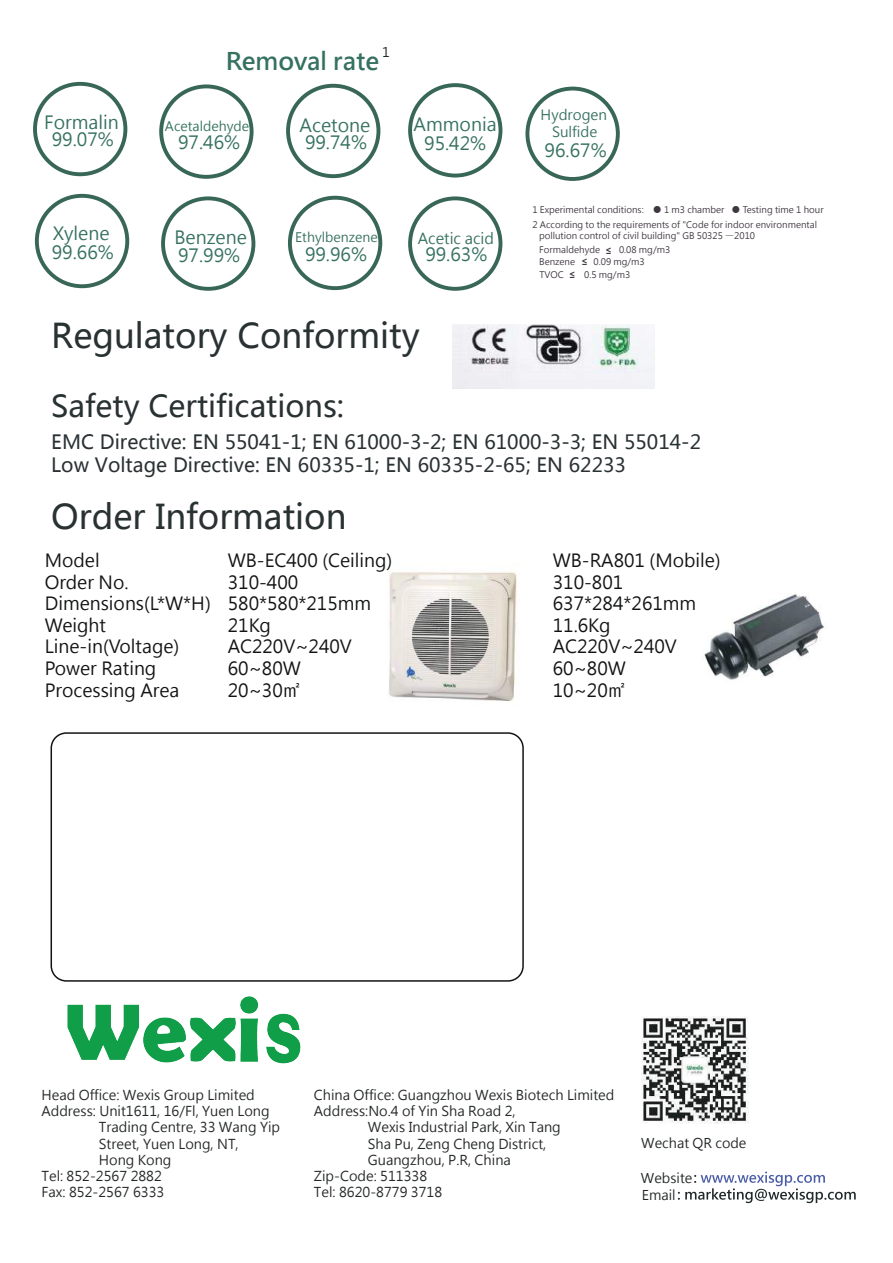
<style>
.page{position:relative;width:893px;height:1263px;background:#fff}
.page>*{position:absolute;margin:0;border:0;box-sizing:border-box;transform-origin:0 0}
.t1{font:33.75px "Microsoft Ya Hei";color:#293133}
.t2{font:30px "Microsoft Ya Hei";color:#293133}
.t3{font:700 24.15px "Microsoft Jheng Hei";color:#367160}
.t4{font:19.5px/23.4px "Microsoft Ya Hei";color:#293133}
.t5{font:18.15px/17.4px "Microsoft Jheng Hei";color:#367160;text-align:center}
.t6{font:18px/21.6px "Microsoft Jheng Hei";color:#121314}
.t7{font:15px "Microsoft Jheng Hei";color:#367160}
.t8{font:14.1px/16.8px "Microsoft Jheng Hei";color:#367160;text-align:center}
.t9{font:13.5px "Microsoft Jheng Hei";color:#242728}
.t10{font:13.35px/16.8px "Microsoft Jheng Hei";color:#242727}
.t11{font:13.2px "Microsoft Jheng Hei";color:#242627}
.t12{font:13.05px "Microsoft Jheng Hei";color:#367160}
.t13{font:9px/12.8px "Microsoft Jheng Hei";color:#403842}
.t14{font:9px "Microsoft Jheng Hei";color:#3f3740}
.s1{font-family:"Arial";font-weight:700}
</style>
<div class="page">
<img style="left:388px;top:563px;width:131px;height:138px">
<svg style="left:678px;top:1171px;width:178px;height:32px"></svg>
<img style="left:641px;top:1016px;width:108px;height:108px">
<img style="left:67px;top:996px;width:234px;height:68px">
<div style="left:51px;top:732px;width:473px;height:250px;border:2px solid #121314;border-radius:15px"></div>
<img style="left:453px;top:324px;width:201px;height:65px">
<svg style="left:33px;top:82px;width:94px;height:94px"></svg>
<div style="left:37px;top:86px;width:86px;height:86px;background:#fff;border-radius:50%"></div>
<svg style="left:159px;top:84px;width:95px;height:95px"></svg>
<div style="left:163px;top:88px;width:87px;height:87px;background:#fff;border-radius:50%"></div>
<svg style="left:35px;top:194px;width:94px;height:94px"></svg>
<div style="left:39px;top:198px;width:86px;height:86px;background:#fff;border-radius:50%"></div>
<svg style="left:161px;top:196px;width:94px;height:95px"></svg>
<div style="left:165px;top:200px;width:86px;height:87px;background:#fff;border-radius:50%"></div>
<svg style="left:288px;top:196px;width:94px;height:94px"></svg>
<div style="left:292px;top:200px;width:86px;height:86px;background:#fff;border-radius:50%"></div>
<div style="left:408px;top:83px;width:94px;height:94px;background:#386758;border-radius:50%"></div>
<div style="left:412px;top:87px;width:87px;height:87px;background:#fff;border-radius:50%"></div>
<svg style="left:525px;top:87px;width:95px;height:94px"></svg>
<div style="left:529px;top:91px;width:87px;height:86px;background:#fff;border-radius:50%"></div>
<svg style="left:408px;top:196px;width:94px;height:95px"></svg>
<div style="left:412px;top:200px;width:87px;height:87px;background:#fff;border-radius:50%"></div>
<svg style="left:286px;top:84px;width:94px;height:94px"></svg>
<div style="left:290px;top:88px;width:86px;height:86px;background:#fff;border-radius:50%"></div>
<img style="left:704px;top:594px;width:120px;height:86px">
<h3 class="t3" style="left:226px;top:46px;width:155px">Removal rate</h3>
<p class="t11" style="left:382px;top:44px;width:9px">1</p>
<h3 class="t5" style="left:44px;top:114px;width:76px">Formalin<br>99.07%</h3>
<p class="t12" style="left:165px;top:118px;width:86px">Acetaldehyde</p>
<h3 class="t5" style="left:178px;top:133px;width:63px">97.46%</h3>
<h3 class="t5" style="left:299px;top:116px;width:72px">Acetone<br>99.74%</h3>
<h3 class="t5" style="left:414px;top:115px;width:84px;line-height:18.5px">Ammonia<br>95.42%</h3>
<p class="t8" style="left:541px;top:107px;width:68px">Hydrogen<br>Sulfide</p>
<h3 class="t5" style="left:545px;top:142px;width:63px">96.67%</h3>
<p class="t14" style="left:532px;top:204px;width:293px">1 Experimental conditions: ● 1 m3 chamber ● Testing time 1 hour</p>
<h3 class="t5" style="left:52px;top:223px;width:63px;line-height:19.8px;text-align:left">Xylene<br>99.66%</h3>
<h3 class="t5" style="left:174px;top:228px;width:74px;line-height:18.6px;text-align:left">Benzene<br>97.99%</h3>
<p class="t7" style="left:418px;top:229px;width:78px">Acetic acid</p>
<p class="t12" style="left:295px;top:229px;width:84px">Ethylbenzene</p>
<h3 class="t5" style="left:305px;top:246px;width:63px">99.96%</h3>
<h3 class="t5" style="left:425px;top:246px;width:63px">99.63%</h3>
<p class="t13" style="left:539px;top:219px;width:280px;line-height:10.8px;text-indent:-7px">2 According to the requirements of "Code for indoor environmental pollution control of civil building" GB 50325 一2010</p>
<p class="t13" style="left:539px;top:243px;width:133px">Formaldehyde <span class="s1">≤</span> 0.08 mg/m3<br>Benzene <span class="s1">≤</span> 0.09 mg/m3<br>TVOC <span class="s1">≤</span> 0.5 mg/m3</p>
<h1 class="t1" style="left:51px;top:313px;width:370px">Regulatory Conformity</h1>
<h2 class="t2" style="left:51px;top:386px;width:294px">Safety Certifications:</h2>
<h3 class="t4" style="left:51px;top:430px;width:651px">EMC Directive: EN 55041-1; EN 61000-3-2; EN 61000-3-3; EN 55014-2<br>Low Voltage Directive: EN 60335-1; EN 60335-2-65; EN 62233</h3>
<h1 class="t1" style="left:51px;top:494px;width:297px">Order Information</h1>
<h3 class="t6" style="left:45px;top:550px;width:167px">Model<br>Order No.<br>Dimensions(L*W*H)<br>Weight<br>Line-in(Voltage)<br>Power Rating<br>Processing Area</h3>
<h3 class="t6" style="left:228px;top:550px;width:166px">WB-EC400 (Ceiling)<br>310-400<br>580*580*215mm<br>21Kg<br>AC220V~240V<br>60~80W<br>20~30㎡</h3>
<h3 class="t6" style="left:553px;top:550px;width:169px">WB-RA801 (Mobile)<br>310-801<br>637*284*261mm<br>11.6Kg<br>AC220V~240V<br>60~80W<br>10~20㎡</h3>
<p class="t9" style="left:41px;top:1086px;width:215px">Head Office: Wexis Group Limited</p>
<p class="t9" style="left:41px;top:1103px;width:230px">Address: Unit1611, 16/Fl, Yuen Long</p>
<p class="t9" style="left:99px;top:1119px;width:183px">Trading Centre, 33 Wang Yip</p>
<p class="t9" style="left:99px;top:1135px;width:141px">Street, Yuen Long, NT,</p>
<p class="t9" style="left:99px;top:1151px;width:74px">Hong Kong</p>
<p class="t9" style="left:41px;top:1167px;width:122px">Tel: 852-2567 2882</p>
<p class="t9" style="left:41px;top:1184px;width:124px">Fax: 852-2567 6333</p>
<p class="t9" style="left:314px;top:1086px;width:302px">China Office: Guangzhou Wexis Biotech Limited</p>
<p class="t9" style="left:314px;top:1103px;width:203px">Address:No.4 of Yin Sha Road 2,</p>
<p class="t9" style="left:368px;top:1119px;width:195px">Wexis Industrial Park, Xin Tang</p>
<p class="t9" style="left:368px;top:1135px;width:180px">Sha Pu, Zeng Cheng District,</p>
<p class="t9" style="left:368px;top:1151px;width:145px">Guangzhou, P.R, China</p>
<p class="t9" style="left:314px;top:1167px;width:115px">Zip-Code: 511338</p>
<p class="t9" style="left:314px;top:1184px;width:130px">Tel: 8620-8779 3718</p>
<p class="t10" style="left:641px;top:1135px;width:107px">Wechat QR code</p>
<p class="t10" style="left:641px;top:1169px;width:53px">Website<br>Email</p>
</div>
